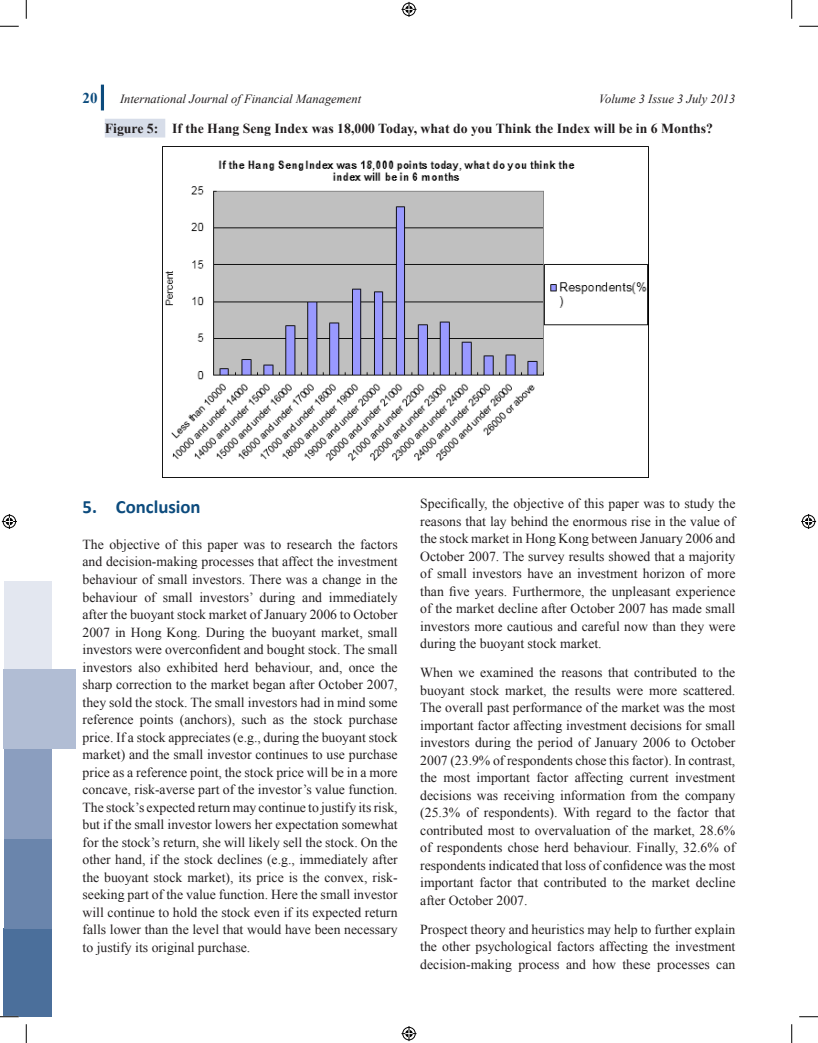
<style>
.page{position:relative;width:818px;height:1043px;background:#fff}
.page>*{position:absolute;margin:0;border:0;box-sizing:border-box;transform-origin:0 0}
.t1{font:700 18.75px "Calibri";color:#0c4b7d}
.t2{font:700 15px "Times New Roman";color:#0c4b7d}
.t3{font:13.75px/17.5px "Times New Roman";color:#231f20;text-align:justify}
.t4{font:700 13.75px "Times New Roman";color:#231f20}
.t5{font:italic 12.5px "Times New Roman";color:#231f20}
</style>
<div class="page">
<hr style="left:101px;top:85px;width:3px;height:25px;background:#0c4b7d">
<div style="left:4px;top:928px;width:47px;height:88px;background:#4b6f9b"></div>
<div style="left:4px;top:838px;width:47px;height:90px;background:#6a85ac"></div>
<div style="left:4px;top:748px;width:47px;height:91px;background:#8b9ebf"></div>
<div style="left:4px;top:581px;width:47px;height:88px;background:#e3e7f0"></div>
<div style="left:4px;top:669px;width:72px;height:79px;background:#b1bdd4"></div>
<div style="left:105px;top:119px;width:60px;height:18px;background:#d7dde9"></div>
<img style="left:162px;top:147px;width:486px;height:330px">
<svg style="left:0;top:25px;width:19px;height:2px"></svg>
<svg style="left:799px;top:25px;width:19px;height:2px"></svg>
<svg style="left:0;top:1015px;width:19px;height:2px"></svg>
<svg style="left:799px;top:1016px;width:19px;height:1px"></svg>
<svg style="left:25px;top:0;width:2px;height:19px"></svg>
<svg style="left:25px;top:1024px;width:2px;height:18px"></svg>
<svg style="left:791px;top:0;width:1px;height:19px"></svg>
<svg style="left:791px;top:1024px;width:1px;height:18px"></svg>
<svg style="left:401px;top:2px;width:15px;height:15px"></svg>
<svg style="left:401px;top:1026px;width:15px;height:15px"></svg>
<svg style="left:2px;top:514px;width:15px;height:15px"></svg>
<svg style="left:801px;top:514px;width:15px;height:15px"></svg>
<p class="t2" style="left:82px;top:88px;width:16px">20</p>
<p class="t5" style="left:120px;top:90px;width:242px">International Journal of Financial Management</p>
<p class="t5" style="left:599px;top:90px;width:138px">Volume 3 Issue 3 July 2013</p>
<p class="t4" style="left:105px;top:119px;width:610px">Figure 5: If the Hang Seng Index was 18,000 Today, what do you Think the Index will be in 6 Months?</p>
<h1 class="t1" style="left:82px;top:495px;width:120px">5. Conclusion</h1>
<p class="t3" style="left:82px;top:535px;width:317px">The objective of this paper was to research the factors and decision-making processes that affect the investment behaviour of small investors. There was a change in the behaviour of small investors’ during and immediately after the buoyant stock market of January 2006 to October 2007 in Hong Kong. During the buoyant market, small investors were overconfident and bought stock. The small investors also exhibited herd behaviour, and, once the sharp correction to the market began after October 2007, they sold the stock. The small investors had in mind some reference points (anchors), such as the stock purchase price. If a stock appreciates (e.g., during the buoyant stock market) and the small investor continues to use purchase price as a reference point, the stock price will be in a more concave, risk-averse part of the investor’s value function.<br>The stock’s expected return may continue to justify its risk, but if the small investor lowers her expectation somewhat for the stock’s return, she will likely sell the stock. On the other hand, if the stock declines (e.g., immediately after the buoyant stock market), its price is the convex, risk&shy;seeking part of the value function. Here the small investor will continue to hold the stock even if its expected return falls lower than the level that would have been necessary to justify its original purchase.</p>
<p class="t3" style="left:420px;top:494px;width:317px">Specifically, the objective of this paper was to study the reasons that lay behind the enormous rise in the value of the stock market in Hong Kong between January 2006 and October 2007. The survey results showed that a majority of small investors have an investment horizon of more than five years. Furthermore, the unpleasant experience of the market decline after October 2007 has made small investors more cautious and careful now than they were during the buoyant stock market.</p>
<p class="t3" style="left:420px;top:663px;width:317px">When we examined the reasons that contributed to the buoyant stock market, the results were more scattered.<br>The overall past performance of the market was the most important factor affecting investment decisions for small investors during the period of January 2006 to October 2007 (23.9% of respondents chose this factor). In contrast, the most important factor affecting current investment decisions was receiving information from the company (25.3% of respondents). With regard to the factor that contributed most to overvaluation of the market, 28.6% of respondents chose herd behaviour. Finally, 32.6% of respondents indicated that loss of confidence was the most important factor that contributed to the market decline after October 2007.</p>
<p class="t3" style="left:420px;top:920px;width:316px">Prospect theory and heuristics may help to further explain the other psychological factors affecting the investment decision-making process and how these processes can</p>
</div>
